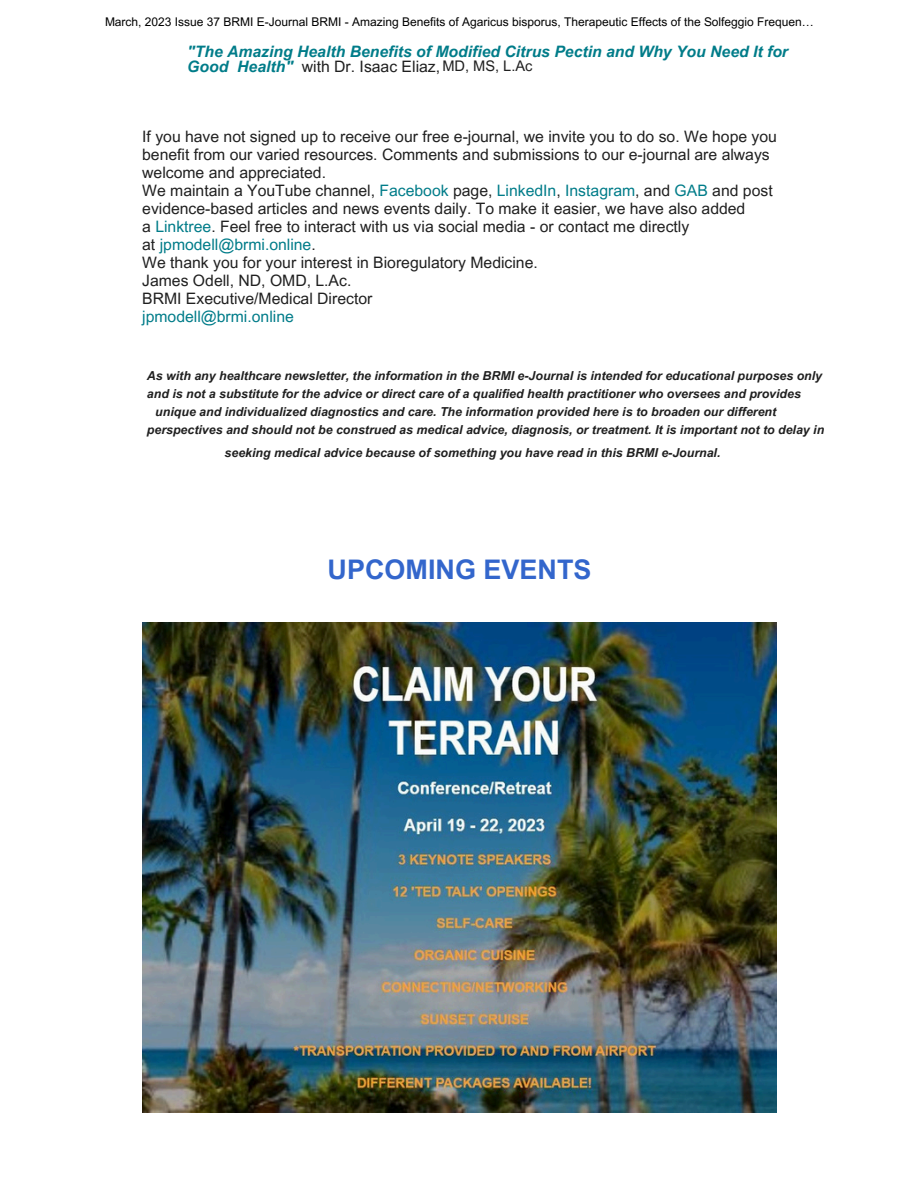
<style>
.page{position:relative;width:918px;height:1188px;background:#fff}
.page>*{position:absolute;margin:0;border:0;box-sizing:border-box;transform-origin:0 0}
.t1{font:700 27px "Arial MT Pro";color:#36c}
.t2{font:15.75px/18px "Arial MT Pro";color:#202020}
.t3{font:italic 700 15.75px "Arial MT Pro";color:#007c89}
.t4{font:15.75px "Arial MT Pro";color:#007c89}
.t5{font:italic 700 12.3px "Arial MT Pro";color:#202020}
.t6{font:12px "Arial MT Pro";color:#000}
.s1{font-size:14.7px}
.s2{color:#007c89}
</style>
<div class="page">
<img style="left:143px;top:622px;width:633px;height:491px">
<p class="t6" style="left:105px;top:18px;width:710px">March, 2023 Issue 37 BRMI E-Journal BRMI - Amazing Benefits of Agaricus bisporus, Therapeutic Effects of the Solfeggio Frequen…</p>
<p class="t3" style="left:187px;top:46px;width:602px">"The Amazing Health Benefits of Modified Citrus Pectin and Why You Need It for</p>
<h2 class="t3" style="left:187px;top:60px;width:107px">Good Health"</h2>
<h3 class="t2" style="left:302px;top:59px;width:232px">with Dr. Isaac Eliaz, <span class="s1">MD, MS, L.Ac</span></h3>
<h3 class="t2" style="left:142px;top:130px;width:636px">If you have not signed up to receive our free e-journal, we invite you to do so. We hope you benefit from our varied resources. Comments and submissions to our e-journal are always welcome and appreciated.<br>We maintain a YouTube channel, <span class="s2">Facebook</span> page, <span class="s2">LinkedIn</span>, <span class="s2">Instagram</span>, and <span class="s2">GAB</span> and post evidence-based articles and news events daily. To make it easier, we have also added<br>a <span class="s2">Linktree</span>. Feel free to interact with us via social media - or contact me directly<br>at <span class="s2">jpmodell@brmi.online</span>.<br>We thank you for your interest in Bioregulatory Medicine.<br>James Odell, ND, OMD, L.Ac.<br>BRMI Executive/Medical Director</h3>
<h4 class="t4" style="left:142px;top:311px;width:153px">jpmodell@brmi.online</h4>
<h4 class="t5" style="left:147px;top:371px;width:677px">As with any healthcare newsletter, the information in the BRMI e-Journal is intended for educational purposes only</h4>
<h4 class="t5" style="left:147px;top:389px;width:656px">and is not a substitute for the advice or direct care of a qualified health practitioner who oversees and provides</h4>
<h4 class="t5" style="left:155px;top:407px;width:622px">unique and individualized diagnostics and care. The information provided here is to broaden our different</h4>
<h4 class="t5" style="left:147px;top:425px;width:679px">perspectives and should not be construed as medical advice, diagnosis, or treatment. It is important not to delay in</h4>
<h1 class="t5" style="left:225px;top:448px;width:497px">seeking medical advice because of something you have read in this BRMI e-Journal.</h1>
<p class="t1" style="left:328px;top:560px;width:266px">UPCOMING EVENTS</p>
</div>
